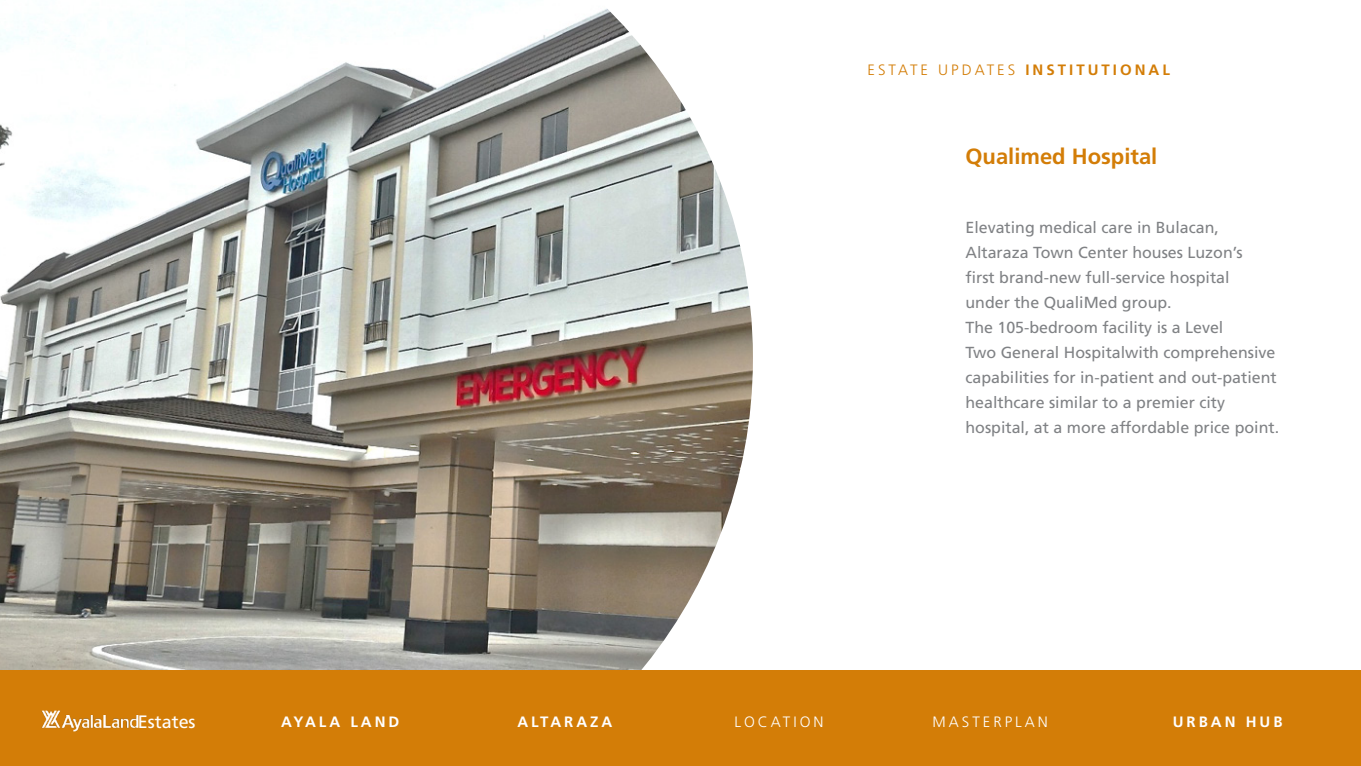
<style>
.page{position:relative;width:1361px;height:766px;background:#fff}
.page>*{position:absolute;margin:0;border:0;box-sizing:border-box;transform-origin:0 0}
.t1{font:700 22px "Frutiger LT Std";color:#d37d07}
.t2{font:17.9px "Frutiger LT Std";color:#fff}
.t3{font:16px/25px "Frutiger LT Std";color:#808285}
.t4{font:300 15px "Frutiger LT Std";letter-spacing:.2em;color:#d37d07}
.t5{font:700 15px "Frutiger LT Std";letter-spacing:.2em;color:#fff}
.t6{font:300 15px "Frutiger LT Std";letter-spacing:.2em;color:#fff}
.s1{font-weight:700}
</style>
<div class="page">
<img style="left:0;top:0;width:753px;height:670px">
<div style="left:0;top:670px;width:1361px;height:95px;background:#d37d07"></div>
<img style="left:41px;top:710px;width:97px;height:21px">
<p class="t4" style="left:867px;top:61px;width:304px">ESTATE UPDATES <span class="s1">INSTITUTIONAL</span></p>
<h1 class="t1" style="left:965px;top:143px;width:193px">Qualimed Hospital</h1>
<p class="t3" style="left:965px;top:215px;width:315px">Elevating medical care in Bulacan, Altaraza Town Center houses Luzon’s<br>first brand-new full-service hospital<br>under the QualiMed group.<br>The 105-bedroom facility is a Level<br>Two General Hospitalwith comprehensive capabilities for in-patient and out-patient healthcare similar to a premier city hospital, at a more affordable price point.</p>
<p class="t2" style="left:138px;top:710px;width:59px">Estates</p>
<p class="t5" style="left:281px;top:713px;width:120px">AYALA LAND</p>
<p class="t5" style="left:517px;top:713px;width:97px">ALTARAZA</p>
<p class="t6" style="left:734px;top:713px;width:91px">LOCATION</p>
<p class="t6" style="left:932px;top:713px;width:117px">MASTERPLAN</p>
<p class="t5" style="left:1172px;top:713px;width:111px">URBAN HUB</p>
</div>
